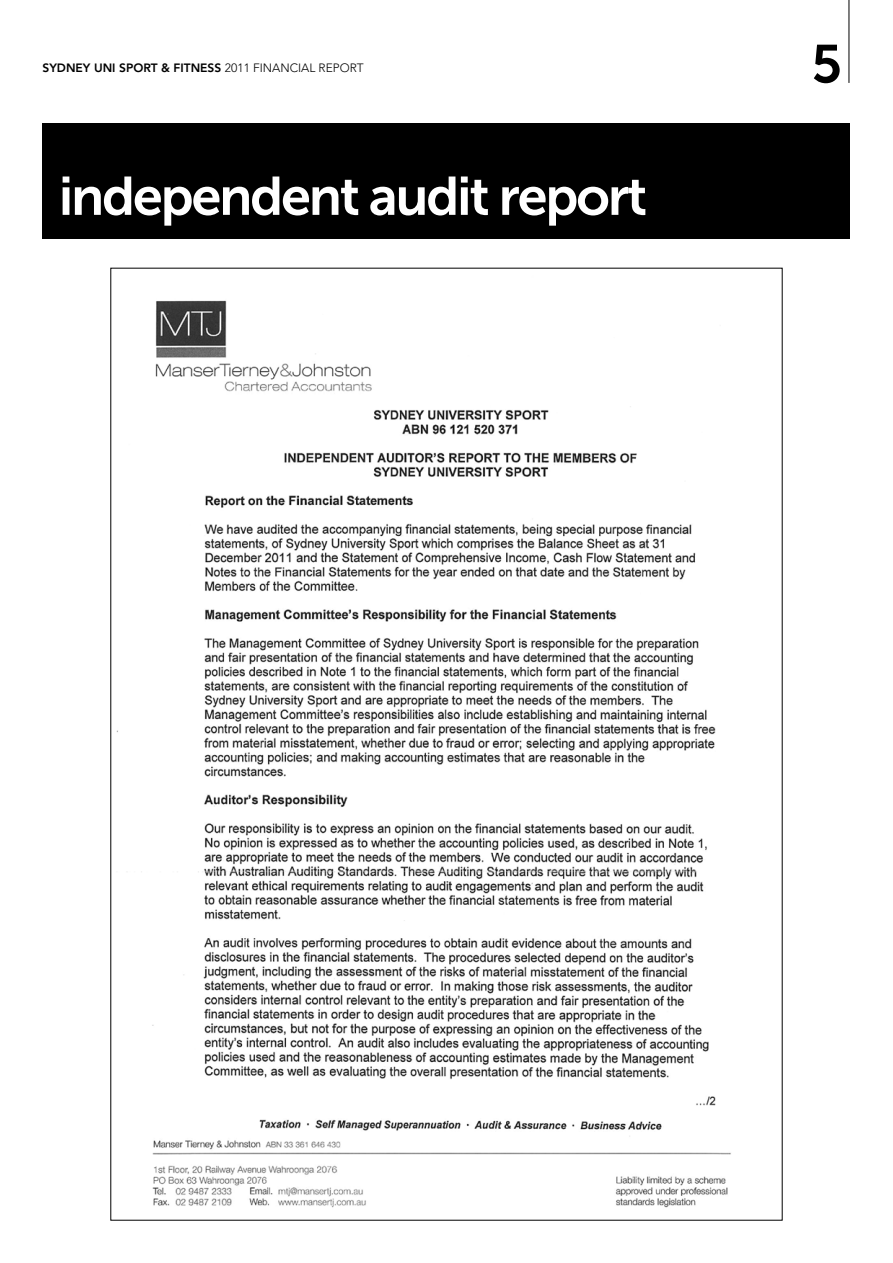
<style>
.page{position:relative;width:893px;height:1263px;background:#fff}
.page>*{position:absolute;margin:0;border:0;box-sizing:border-box;transform-origin:0 0}
.t1{font:54px "Museo Sans 700";letter-spacing:-.04em;color:#fff}
.t2{font:53.4px "Museo Sans 700";color:#000}
.t3{font:800 12px "Avenir";color:#000}
.s1{font-weight:300}
</style>
<div class="page">
<div style="left:43px;top:123px;width:807px;height:116px;background:#000"></div>
<hr style="left:849px;top:0;width:1px;height:83px;background:#000">
<img style="left:116px;top:300px;width:615px;height:908px">
<p class="t3" style="left:43px;top:60px;width:323px">SYDNEY UNI SPORT &amp; FITNESS <span class="s1">2011 FINANCIAL REPORT</span></p>
<h1 class="t1" style="left:59px;top:166px;width:590px">independent audit report</h1>
<h2 class="t2" style="left:811px;top:34px;width:32px">5</h2>
</div>
